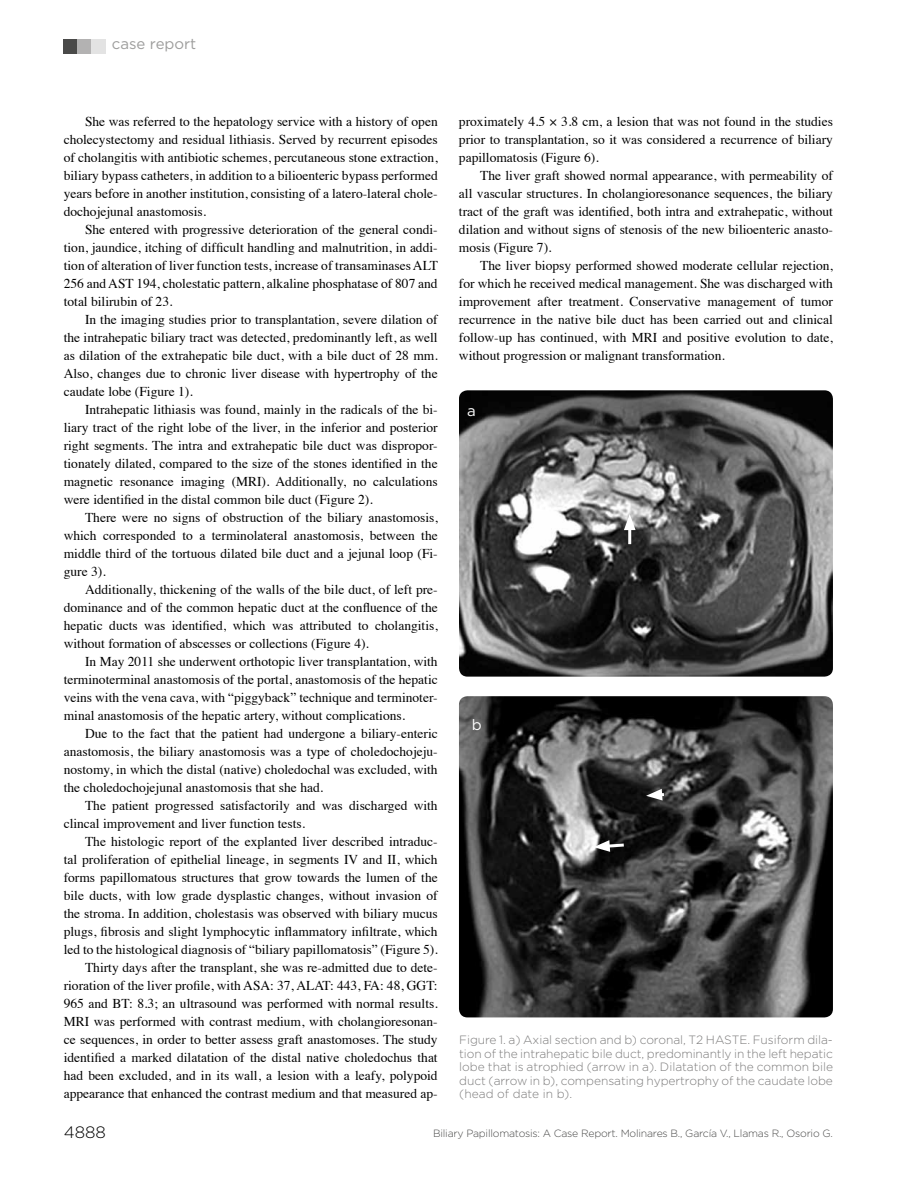
<style>
.page{position:relative;width:918px;height:1188px;background:#fff}
.page>*{position:absolute;margin:0;border:0;box-sizing:border-box;transform-origin:0 0}
.t1{font:300 16.5px "Gotham";color:#000}
.t2{font:15px "Gotham";color:#9d9d9c}
.t3{font:15px "Gotham";color:#fff}
.t4{font:13.5px/18px "Times";color:#000;text-align:justify}
.t5{font:300 12px/13.5px "Gotham";letter-spacing:-.005em;color:#7c7b7b;text-align:justify}
.t6{font:300 10.5px "Gotham";letter-spacing:-.02em;color:#4a4a49}
</style>
<div class="page">
<div style="left:64px;top:40px;width:14px;height:14px;background:#4a4a49"></div>
<div style="left:78px;top:40px;width:14px;height:14px;background:#b3b2b2"></div>
<div style="left:92px;top:40px;width:14px;height:14px;background:#e3e3e3"></div>
<img style="left:459px;top:390px;width:374px;height:287px">
<img style="left:459px;top:696px;width:374px;height:321px">
<hr style="left:628px;top:524px;width:3px;height:20px;background:#fff">
<svg style="left:624px;top:514px;width:12px;height:16px"></svg>
<svg style="left:594px;top:840px;width:33px;height:12px"></svg>
<svg style="left:646px;top:789px;width:21px;height:12px"></svg>
<p class="t2" style="left:112px;top:34px;width:86px">case report</p>
<p class="t4" style="left:64px;top:111px;width:376px;text-indent:21px">She was referred to the hepatology service with a history of open cholecystectomy and residual lithiasis. Served by recurrent episodes of cholangitis with antibiotic schemes, percutaneous stone extraction, biliary bypass catheters, in addition to a bilioenteric bypass performed years before in another institution, consisting of a latero-lateral chole&shy;dochojejunal anastomosis.</p>
<p class="t4" style="left:64px;top:219px;width:376px;text-indent:21px">She entered with progressive deterioration of the general condi&shy;tion, jaundice, itching of difficult handling and malnutrition, in addi&shy;tion of alteration of liver function tests, increase of transaminases ALT 256 and AST 194, cholestatic pattern, alkaline phosphatase of 807 and total bilirubin of 23.</p>
<p class="t4" style="left:64px;top:309px;width:376px;text-indent:21px">In the imaging studies prior to transplantation, severe dilation of the intrahepatic biliary tract was detected, predominantly left, as well as dilation of the extrahepatic bile duct, with a bile duct of 28 mm.<br>Also, changes due to chronic liver disease with hypertrophy of the caudate lobe (Figure 1).</p>
<p class="t4" style="left:64px;top:399px;width:375px;text-indent:21px">Intrahepatic lithiasis was found, mainly in the radicals of the bi&shy;liary tract of the right lobe of the liver, in the inferior and posterior right segments. The intra and extrahepatic bile duct was dispropor&shy;tionately dilated, compared to the size of the stones identified in the magnetic resonance imaging (MRI). Additionally, no calculations were identified in the distal common bile duct (Figure 2).</p>
<p class="t4" style="left:64px;top:507px;width:376px;text-indent:21px">There were no signs of obstruction of the biliary anastomosis, which corresponded to a terminolateral anastomosis, between the middle third of the tortuous dilated bile duct and a jejunal loop (Fi&shy;gure 3).</p>
<p class="t4" style="left:64px;top:579px;width:376px;text-indent:21px">Additionally, thickening of the walls of the bile duct, of left pre&shy;dominance and of the common hepatic duct at the confluence of the hepatic ducts was identified, which was attributed to cholangitis, without formation of abscesses or collections (Figure 4).</p>
<p class="t4" style="left:64px;top:651px;width:376px;text-indent:21px">In May 2011 she underwent orthotopic liver transplantation, with terminoterminal anastomosis of the portal, anastomosis of the hepatic veins with the vena cava, with “piggyback” technique and terminoter&shy;minal anastomosis of the hepatic artery, without complications.</p>
<p class="t4" style="left:64px;top:723px;width:376px;text-indent:21px">Due to the fact that the patient had undergone a biliary-enteric anastomosis, the biliary anastomosis was a type of choledochojeju&shy;nostomy, in which the distal (native) choledochal was excluded, with the choledochojejunal anastomosis that she had.</p>
<p class="t4" style="left:64px;top:795px;width:375px;text-indent:21px">The patient progressed satisfactorily and was discharged with clincal improvement and liver function tests.</p>
<p class="t4" style="left:64px;top:831px;width:376px;text-align:right">The histologic report of the explanted liver described intraduc-<br>tal proliferation of epithelial lineage, in segments IV and II, which forms papillomatous structures that grow towards the lumen of the bile ducts, with low grade dysplastic changes, without invasion of the stroma. In addition, cholestasis was observed with biliary mucus plugs, fibrosis and slight lymphocytic inflammatory infiltrate, which led to the histological diagnosis of “biliary papillomatosis” (Figure 5).<br>Thirty days after the transplant, she was re-admitted due to dete&shy;rioration of the liver profile, with ASA: 37, ALAT: 443, FA: 48, GGT:<br>965 and BT: 8.3; an ultrasound was performed with normal results.<br>MRI was performed with contrast medium, with cholangioresonan&shy;ce sequences, in order to better assess graft anastomoses. The study identified a marked dilatation of the distal native choledochus that had been excluded, and in its wall, a lesion with a leafy, polypoid appearance that enhanced the contrast medium and that measured ap-</p>
<p class="t4" style="left:459px;top:111px;width:375px">proximately 4.5 × 3.8 cm, a lesion that was not found in the studies prior to transplantation, so it was considered a recurrence of biliary papillomatosis (Figure 6).</p>
<p class="t4" style="left:459px;top:165px;width:376px;text-indent:21px">The liver graft showed normal appearance, with permeability of all vascular structures. In cholangioresonance sequences, the biliary tract of the graft was identified, both intra and extrahepatic, without dilation and without signs of stenosis of the new bilioenteric anasto&shy;mosis (Figure 7).</p>
<p class="t4" style="left:459px;top:255px;width:376px;text-indent:21px">The liver biopsy performed showed moderate cellular rejection, for which he received medical management. She was discharged with improvement after treatment. Conservative management of tumor recurrence in the native bile duct has been carried out and clinical follow-up has continued, with MRI and positive evolution to date, without progression or malignant transformation.</p>
<p class="t3" style="left:467px;top:401px;width:10px">a</p>
<p class="t3" style="left:472px;top:715px;width:11px">b</p>
<p class="t5" style="left:459px;top:1033px;width:375px">Figure 1. a) Axial section and b) coronal, T2 HASTE. Fusiform dila&shy;tion of the intrahepatic bile duct, predominantly in the left hepatic lobe that is atrophied (arrow in a). Dilatation of the common bile duct (arrow in b), compensating hypertrophy of the caudate lobe (head of date in b).</p>
<p class="t1" style="left:64px;top:1122px;width:44px">4888</p>
<p class="t6" style="left:433px;top:1127px;width:401px">Biliary Papillomatosis: A Case Report. Molinares B., García V., Llamas R., Osorio G.</p>
</div>
